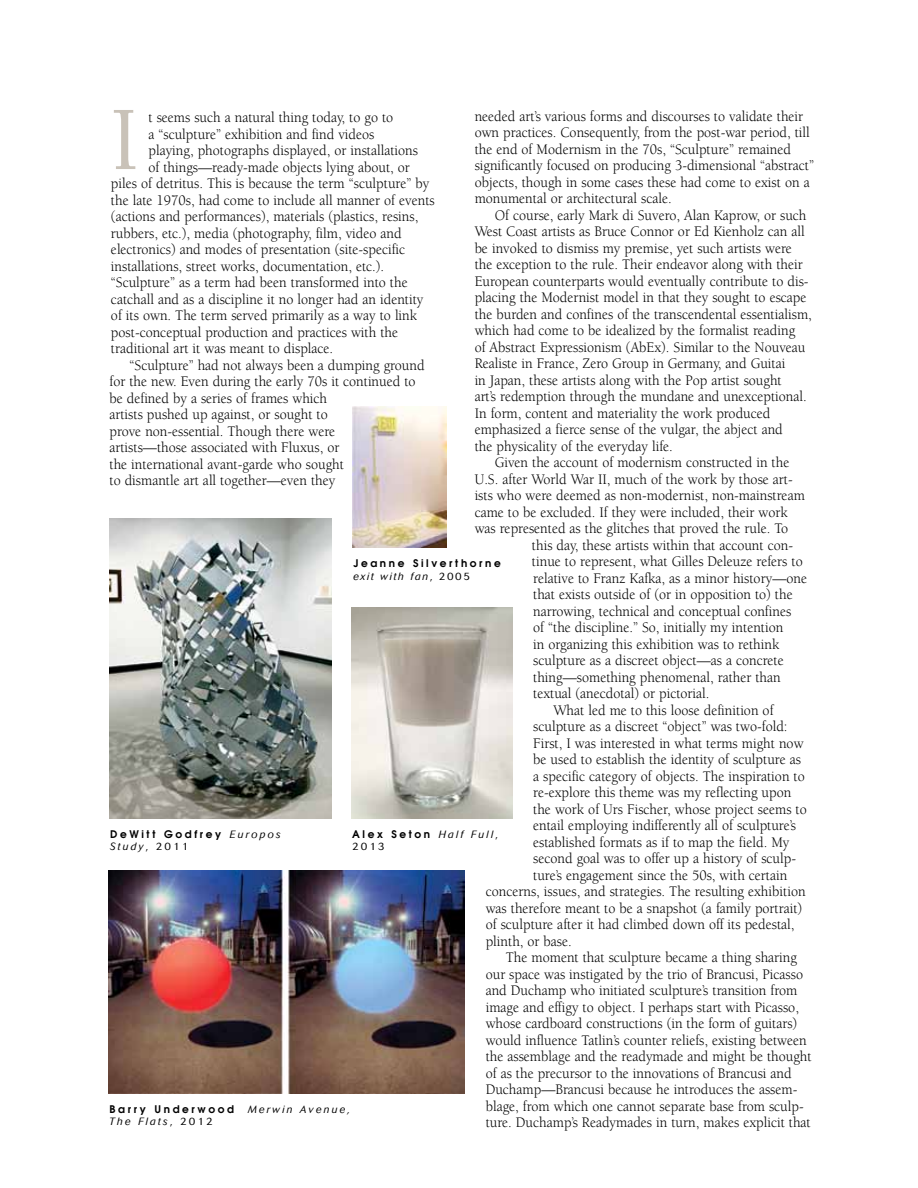
<style>
.page{position:relative;width:918px;height:1188px;background:#fff}
.page>*{position:absolute;margin:0;border:0;box-sizing:border-box;transform-origin:0 0}
.t1{font:500 93px "Berkeley";color:#c9c2b8;scale:.9 1}
.t2{font:15px/16.5px "Berkeley";color:#000;scale:.94 1}
.t3{font:600 10.5px "Avant Garde";letter-spacing:.25em;color:#000}
.t4{font:italic 300 10.5px "Cosmos";letter-spacing:.2em;color:#000}
.t5{font:italic 300 10.5px "Cosmos";letter-spacing:.15em;color:#000}
.t6{font:300 10.5px "Cosmos";color:#000}
.s1{font-style:normal}
.s2{font-family:"Cosmos";font-weight:300;font-style:italic}
.s3{font-family:"Cosmos";font-weight:300}
</style>
<div class="page">
<img style="left:108px;top:870px;width:357px;height:224px">
<img style="left:110px;top:519px;width:221px;height:300px">
<img style="left:352px;top:608px;width:161px;height:211px">
<img style="left:352px;top:406px;width:95px;height:142px">
<h1 class="t1" style="left:111px;top:91px;width:32px">I</h1>
<p class="t2" style="left:148px;top:110px;width:262px">t seems such a natural thing today, to go to</p>
<p class="t2" style="left:475px;top:108px;width:363px">needed art’s various forms and discourses to validate their own practices. Consequently, from the post-war period, till the end of Modernism in the 70s, “Sculpture” remained significantly focused on producing 3-dimensional “abstract” objects, though in some cases these had come to exist on a monumental or architectural scale.</p>
<p class="t2" style="left:495px;top:207px;width:333px">Of course, early Mark di Suvero, Alan Kaprow, or such</p>
<p class="t2" style="left:475px;top:224px;width:353px">West Coast artists as Bruce Connor or Ed Kienholz can all</p>
<p class="t2" style="left:475px;top:240px;width:339px">be invoked to dismiss my premise, yet such artists were</p>
<p class="t2" style="left:475px;top:257px;width:350px">the exception to the rule. Their endeavor along with their</p>
<p class="t2" style="left:475px;top:273px;width:357px">European counterparts would eventually contribute to dis-</p>
<p class="t2" style="left:475px;top:290px;width:355px">placing the Modernist model in that they sought to escape</p>
<p class="t2" style="left:475px;top:306px;width:360px">the burden and confines of the transcendental essentialism,</p>
<p class="t2" style="left:475px;top:323px;width:343px">which had come to be idealized by the formalist reading</p>
<p class="t2" style="left:475px;top:339px;width:353px">of Abstract Expressionism (AbEx). Similar to the Nouveau</p>
<p class="t2" style="left:475px;top:356px;width:332px">Realiste in France, Zero Group in Germany, and Guitai</p>
<p class="t2" style="left:475px;top:372px;width:328px">in Japan, these artists along with the Pop artist sought</p>
<p class="t2" style="left:475px;top:389px;width:355px">art’s redemption through the mundane and unexceptional.</p>
<p class="t2" style="left:475px;top:405px;width:316px">In form, content and materiality the work produced</p>
<p class="t2" style="left:475px;top:422px;width:329px">emphasized a fierce sense of the vulgar, the abject and</p>
<p class="t2" style="left:475px;top:438px;width:212px">the physicality of the everyday life.</p>
<p class="t2" style="left:495px;top:455px;width:315px">Given the account of modernism constructed in the</p>
<p class="t2" style="left:475px;top:471px;width:340px">U.S. after World War II, much of the work by those art-</p>
<p class="t2" style="left:475px;top:488px;width:353px">ists who were deemed as non-modernist, non-mainstream</p>
<p class="t2" style="left:475px;top:504px;width:335px">came to be excluded. If they were included, their work</p>
<p class="t2" style="left:475px;top:521px;width:335px">was represented as the glitches that proved the rule. To</p>
<p class="t2" style="left:532px;top:537px;width:279px">this day, these artists within that account con-</p>
<p class="t2" style="left:532px;top:554px;width:290px">tinue to represent, what Gilles Deleuze refers to</p>
<p class="t2" style="left:533px;top:570px;width:293px">relative to Franz Kafka, as a minor history—one</p>
<p class="t2" style="left:533px;top:587px;width:278px">that exists outside of (or in opposition to) the</p>
<p class="t2" style="left:533px;top:603px;width:276px">narrowing, technical and conceptual confines</p>
<p class="t2" style="left:533px;top:620px;width:268px">of “the discipline.” So, initially my intention</p>
<p class="t2" style="left:533px;top:636px;width:263px">in organizing this exhibition was to rethink</p>
<p class="t2" style="left:533px;top:653px;width:268px">sculpture as a discreet object—as a concrete</p>
<p class="t2" style="left:533px;top:669px;width:265px">thing—something phenomenal, rather than</p>
<p class="t2" style="left:533px;top:686px;width:189px">textual (anecdotal) or pictorial.</p>
<p class="t2" style="left:553px;top:702px;width:236px">What led me to this loose definition of</p>
<p class="t2" style="left:533px;top:719px;width:272px">sculpture as a discreet “object” was two-fold:</p>
<p class="t2" style="left:533px;top:735px;width:289px">First, I was interested in what terms might now</p>
<p class="t2" style="left:533px;top:752px;width:286px">be used to establish the identity of sculpture as</p>
<p class="t2" style="left:533px;top:768px;width:290px">a specific category of objects. The inspiration to</p>
<p class="t2" style="left:533px;top:785px;width:276px">re-explore this theme was my reflecting upon</p>
<p class="t2" style="left:533px;top:801px;width:293px">the work of Urs Fischer, whose project seems to</p>
<p class="t2" style="left:533px;top:818px;width:281px">entail employing indifferently all of sculpture’s</p>
<p class="t2" style="left:533px;top:834px;width:274px">established formats as if to map the field. My</p>
<p class="t2" style="left:533px;top:851px;width:281px">second goal was to offer up a history of sculp-</p>
<p class="t2" style="left:533px;top:867px;width:272px">ture’s engagement since the 50s, with certain</p>
<p class="t2" style="left:486px;top:884px;width:342px">concerns, issues, and strategies. The resulting exhibition</p>
<p class="t2" style="left:486px;top:900px;width:338px">was therefore meant to be a snapshot (a family portrait)</p>
<p class="t2" style="left:486px;top:917px;width:330px">of sculpture after it had climbed down off its pedestal,</p>
<p class="t2" style="left:486px;top:933px;width:93px">plinth, or base.</p>
<p class="t2" style="left:506px;top:950px;width:311px">The moment that sculpture became a thing sharing</p>
<p class="t2" style="left:486px;top:966px;width:339px">our space was instigated by the trio of Brancusi, Picasso</p>
<p class="t2" style="left:486px;top:983px;width:333px">and Duchamp who initiated sculpture’s transition from</p>
<p class="t2" style="left:486px;top:999px;width:335px">image and effigy to object. I perhaps start with Picasso,</p>
<p class="t2" style="left:486px;top:1016px;width:333px">whose cardboard constructions (in the form of guitars)</p>
<p class="t2" style="left:486px;top:1032px;width:343px">would influence Tatlin’s counter reliefs, existing between</p>
<p class="t2" style="left:486px;top:1049px;width:348px">the assemblage and the readymade and might be thought</p>
<p class="t2" style="left:486px;top:1065px;width:327px">of as the precursor to the innovations of Brancusi and</p>
<p class="t2" style="left:486px;top:1082px;width:333px">Duchamp—Brancusi because he introduces the assem-</p>
<p class="t2" style="left:486px;top:1098px;width:340px">blage, from which one cannot separate base from sculp-</p>
<p class="t2" style="left:486px;top:1115px;width:347px">ture. Duchamp’s Readymades in turn, makes explicit that</p>
<p class="t2" style="left:148px;top:126px;width:242px">a “sculpture” exhibition and find videos</p>
<p class="t2" style="left:148px;top:143px;width:288px">playing, photographs displayed, or installations</p>
<p class="t2" style="left:148px;top:159px;width:280px">of things—ready-made objects lying about, or</p>
<p class="t2" style="left:111px;top:176px;width:340px">piles of detritus. This is because the term “sculpture” by</p>
<p class="t2" style="left:111px;top:192px;width:346px">the late 1970s, had come to include all manner of events</p>
<p class="t2" style="left:111px;top:209px;width:328px">(actions and performances), materials (plastics, resins,</p>
<p class="t2" style="left:111px;top:225px;width:311px">rubbers, etc.), media (photography, film, video and</p>
<p class="t2" style="left:111px;top:242px;width:315px">electronics) and modes of presentation (site-specific</p>
<p class="t2" style="left:111px;top:258px;width:292px">installations, street works, documentation, etc.).</p>
<p class="t2" style="left:111px;top:275px;width:317px">“Sculpture” as a term had been transformed into the</p>
<p class="t2" style="left:111px;top:291px;width:334px">catchall and as a discipline it no longer had an identity</p>
<p class="t2" style="left:111px;top:308px;width:327px">of its own. The term served primarily as a way to link</p>
<p class="t2" style="left:111px;top:324px;width:307px">post-conceptual production and practices with the</p>
<p class="t2" style="left:111px;top:341px;width:238px">traditional art it was meant to displace.</p>
<p class="t2" style="left:130px;top:357px;width:315px">“Sculpture” had not always been a dumping ground</p>
<p class="t2" style="left:109px;top:374px;width:327px">for the new. Even during the early 70s it continued to</p>
<p class="t2" style="left:109px;top:390px;width:233px">be defined by a series of frames which</p>
<p class="t2" style="left:109px;top:407px;width:234px">artists pushed up against, or sought to</p>
<p class="t2" style="left:109px;top:423px;width:242px">prove non-essential. Though there were</p>
<p class="t2" style="left:109px;top:440px;width:246px">artists—those associated with Fluxus, or</p>
<p class="t2" style="left:109px;top:456px;width:251px">the international avant-garde who sought</p>
<p class="t2" style="left:109px;top:473px;width:242px">to dismantle art all together—even they</p>
<p class="t3" style="left:353px;top:556px;width:149px">Jeanne Silverthorne</p>
<p class="t5" style="left:353px;top:570px;width:118px">exit with fan<span class="s1">, 2005</span></p>
<p class="t3" style="left:110px;top:827px;width:173px">DeWitt Godfrey <span class="s2">Europos</span></p>
<p class="t4" style="left:110px;top:841px;width:80px">Study<span class="s1">, 2011</span></p>
<p class="t3" style="left:352px;top:827px;width:147px">Alex Seton <span class="s2">Half Full</span><span class="s3">,</span></p>
<p class="t6" style="left:352px;top:841px;width:34px">2013</p>
<p class="t3" style="left:110px;top:1102px;width:126px">Barry Underwood</p>
<p class="t4" style="left:248px;top:1103px;width:103px">Merwin Avenue,</p>
<p class="t4" style="left:110px;top:1116px;width:105px">The Flats<span class="s1">, 2012</span></p>
</div>
